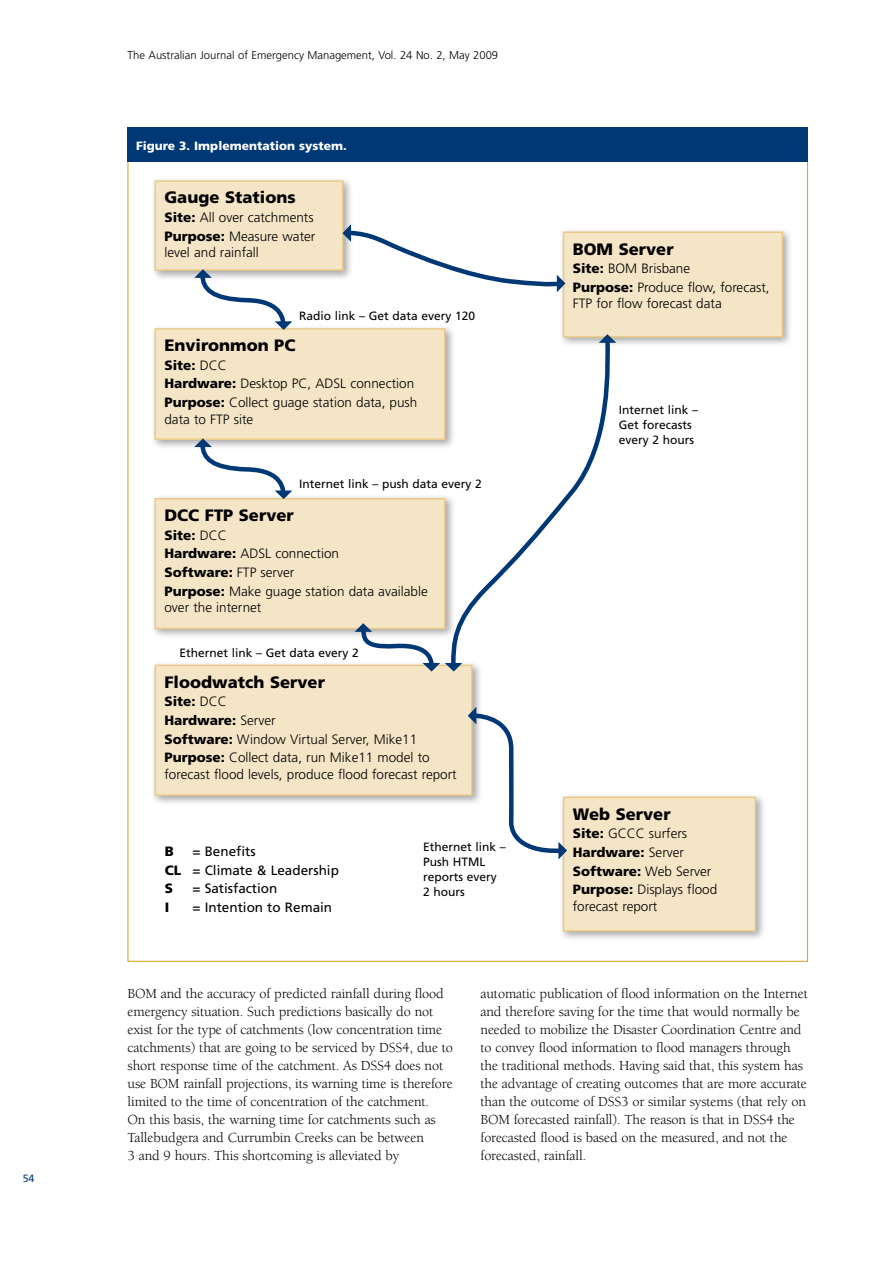
<style>
.page{position:relative;width:893px;height:1263px;background:#fff}
.page>*{position:absolute;margin:0;border:0;box-sizing:border-box;transform-origin:0 0}
.t1{font:900 16.5px "Frutiger";color:#000}
.t2{font:14.25px/18px "Berkeley";letter-spacing:-.01em;color:#000}
.t3{font:300 13.5px/18.6px "Frutiger";color:#000}
.t4{font:13.5px/18.5px "Frutiger";color:#000}
.t5{font:900 13.5px "Frutiger";color:#000}
.t6{font:12px/15px "Frutiger";color:#000}
.t7{font:900 12px "Frutiger";color:#fff}
.t8{font:300 11.25px "Frutiger";color:#000}
.t9{font:10.5px "Frutiger";color:#003876}
.s1{font-weight:900}
</style>
<div class="page">
<div style="left:128px;top:128px;width:680px;height:34px;background:#003876"></div>
<div style="left:150px;top:176px;width:203px;height:104px;background:#000;opacity:.35"></div>
<div style="left:155px;top:181px;width:188px;height:89px;background:#f5e5c7"></div>
<div style="left:154px;top:180px;width:189px;height:91px;border:2px solid #eaca85"></div>
<div style="left:150px;top:324px;width:305px;height:126px;background:#000;opacity:.35"></div>
<div style="left:155px;top:329px;width:290px;height:110px;background:#f5e5c7"></div>
<div style="left:154px;top:328px;width:292px;height:112px;border:2px solid #eaca85"></div>
<div style="left:150px;top:494px;width:305px;height:145px;background:#000;opacity:.35"></div>
<div style="left:155px;top:499px;width:290px;height:129px;background:#f5e5c7"></div>
<div style="left:154px;top:498px;width:292px;height:131px;border:2px solid #eaca85"></div>
<div style="left:150px;top:660px;width:332px;height:145px;background:#000;opacity:.35"></div>
<div style="left:155px;top:665px;width:317px;height:130px;background:#f5e5c7"></div>
<div style="left:154px;top:665px;width:318px;height:131px;border:2px solid #eaca85"></div>
<div style="left:558px;top:227px;width:235px;height:120px;background:#000;opacity:.35"></div>
<div style="left:563px;top:232px;width:219px;height:105px;background:#f5e5c7"></div>
<div style="left:563px;top:231px;width:220px;height:107px;border:2px solid #eaca85"></div>
<div style="left:558px;top:792px;width:208px;height:149px;background:#000;opacity:.35"></div>
<div style="left:563px;top:797px;width:192px;height:134px;background:#f5e5c7"></div>
<div style="left:563px;top:796px;width:193px;height:136px;border:2px solid #eaca85"></div>
<svg style="left:612px;top:335px;width:4px;height:8px"></svg>
<svg style="left:194px;top:269px;width:98px;height:62px"></svg>
<svg style="left:194px;top:438px;width:98px;height:63px"></svg>
<svg style="left:355px;top:621px;width:102px;height:51px"></svg>
<svg style="left:342px;top:224px;width:225px;height:68px"></svg>
<svg style="left:447px;top:333px;width:165px;height:336px"></svg>
<svg style="left:468px;top:707px;width:100px;height:152px"></svg>
<p class="t9" style="left:23px;top:1172px;width:13px">54</p>
<p class="t8" style="left:128px;top:49px;width:372px">The Australian Journal of Emergency Management, Vol. 24 No. 2, May 2009</p>
<p class="t7" style="left:136px;top:138px;width:212px">Figure 3. Implementation system.</p>
<p class="t1" style="left:164px;top:188px;width:133px">Gauge Stations</p>
<p class="t3" style="left:164px;top:208px;width:152px"><span class="s1">Site:</span> All over catchments<br><span class="s1">Purpose:</span> Measure water</p>
<p class="t3" style="left:164px;top:243px;width:96px">level and rainfall</p>
<p class="t6" style="left:299px;top:308px;width:178px">Radio link – Get data every 120</p>
<p class="t1" style="left:164px;top:335px;width:132px">Environmon PC</p>
<p class="t3" style="left:164px;top:356px;width:254px"><span class="s1">Site:</span> DCC<br><span class="s1">Hardware:</span> Desktop PC, ADSL connection<br><span class="s1">Purpose:</span> Collect guage station data, push</p>
<p class="t3" style="left:164px;top:410px;width:90px">data to FTP site</p>
<p class="t6" style="left:299px;top:476px;width:184px">Internet link – push data every 2</p>
<p class="t1" style="left:164px;top:505px;width:131px">DCC FTP Server</p>
<p class="t3" style="left:164px;top:526px;width:265px"><span class="s1">Site:</span> DCC<br><span class="s1">Hardware:</span> ADSL connection<br><span class="s1">Software:</span> FTP server<br><span class="s1">Purpose:</span> Make guage station data available</p>
<p class="t3" style="left:164px;top:598px;width:98px">over the internet</p>
<p class="t6" style="left:179px;top:645px;width:181px">Ethernet link – Get data every 2</p>
<p class="t1" style="left:164px;top:672px;width:162px">Floodwatch Server</p>
<p class="t3" style="left:164px;top:693px;width:267px"><span class="s1">Site:</span> DCC<br><span class="s1">Hardware:</span> Server<br><span class="s1">Software:</span> Window Virtual Server, Mike11<br><span class="s1">Purpose:</span> Collect data, run Mike11 model to</p>
<p class="t3" style="left:164px;top:765px;width:294px">forecast flood levels, produce flood forecast report</p>
<p class="t4" style="left:165px;top:842px;width:176px;text-indent:28px">= Benefits<br><span class="s1">CL</span> = Climate &amp; Leadership<br><span class="s1">S</span></p>
<p class="t5" style="left:165px;top:843px;width:11px">B</p>
<p class="t4" style="left:192px;top:879px;width:86px">= Satisfaction</p>
<p class="t5" style="left:165px;top:899px;width:6px">I</p>
<p class="t4" style="left:192px;top:898px;width:141px">= Intention to Remain</p>
<p class="t6" style="left:423px;top:840px;width:84px">Ethernet link –<br>Push HTML reports every<br>2 hours</p>
<p class="t1" style="left:573px;top:239px;width:102px">BOM Server</p>
<p class="t3" style="left:573px;top:259px;width:198px"><span class="s1">Site:</span> BOM Brisbane<br><span class="s1">Purpose:</span> Produce flow, forecast,</p>
<p class="t3" style="left:573px;top:295px;width:151px">FTP for flow forecast data</p>
<p class="t6" style="left:619px;top:402px;width:81px">Internet link –<br>Get forecasts every 2 hours</p>
<p class="t1" style="left:573px;top:804px;width:99px">Web Server</p>
<p class="t3" style="left:573px;top:824px;width:146px"><span class="s1">Site:</span> GCCC surfers<br><span class="s1">Hardware:</span> Server<br><span class="s1">Software:</span> Web Server<br><span class="s1">Purpose:</span> Displays flood</p>
<p class="t3" style="left:573px;top:897px;width:86px">forecast report</p>
<p class="t2" style="left:128px;top:984px;width:327px">BOM and the accuracy of predicted rainfall during flood emergency situation. Such predictions basically do not exist for the type of catchments (low concentration time catchments) that are going to be serviced by DSS4, due to short response time of the catchment. As DSS4 does not use BOM rainfall projections, its warning time is therefore limited to the time of concentration of the catchment.<br>On this basis, the warning time for catchments such as Tallebudgera and Currumbin Creeks can be between<br>3 and 9 hours. This shortcoming is alleviated by</p>
<p class="t2" style="left:480px;top:984px;width:329px">automatic publication of flood information on the Internet and therefore saving for the time that would normally be needed to mobilize the Disaster Coordination Centre and to convey flood information to flood managers through the traditional methods. Having said that, this system has the advantage of creating outcomes that are more accurate than the outcome of DSS3 or similar systems (that rely on BOM forecasted rainfall). The reason is that in DSS4 the forecasted flood is based on the measured, and not the forecasted, rainfall.</p>
</div>
